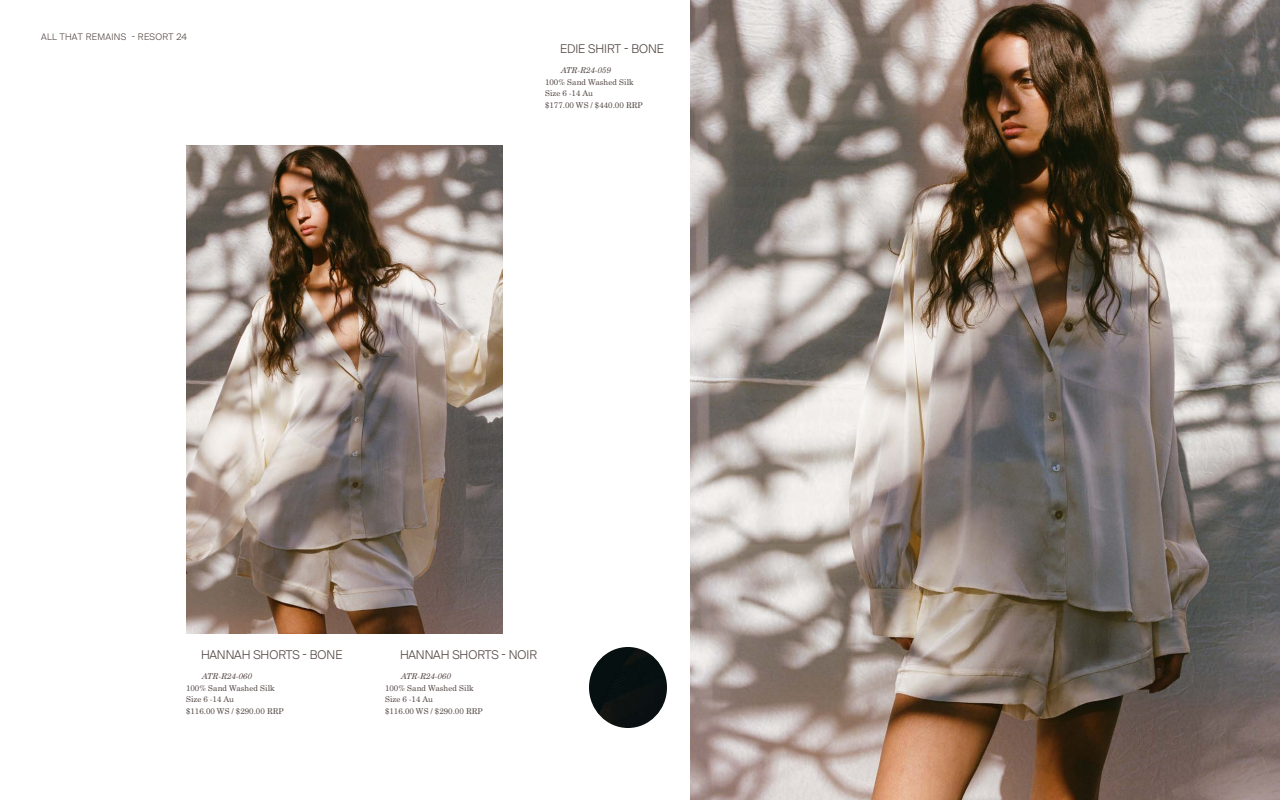
<style>
.page{position:relative;width:1280px;height:800px;background:#fff}
.page>*{position:absolute;margin:0;border:0;box-sizing:border-box;transform-origin:0 0}
.t1{font:300 12px "Suisse Intl";color:#524643}
.t2{font:300 9px "Suisse Intl";letter-spacing:.04em;color:#524643}
.t3{font:8px "Academico";color:#524643}
.t4{font:italic 8px "Academico";color:#524643}
</style>
<div class="page">
<img style="left:186px;top:146px;width:317px;height:488px">
<img style="left:690px;top:0;width:590px;height:800px">
<img style="left:589px;top:647px;width:78px;height:81px">
<p class="t2" style="left:41px;top:31px;width:148px">ALL THAT REMAINS - RESORT 24</p>
<p class="t1" style="left:560px;top:42px;width:105px">EDIE SHIRT - BONE</p>
<p class="t4" style="left:561px;top:64px;width:52px">ATR-R24-059</p>
<p class="t3" style="left:545px;top:75px;width:91px">100% Sand Washed Silk</p>
<p class="t3" style="left:545px;top:87px;width:50px">Size 6 -14 Au</p>
<p class="t3" style="left:545px;top:98px;width:99px">$177.00 WS / $440.00 RRP</p>
<p class="t1" style="left:201px;top:648px;width:143px">HANNAH SHORTS - BONE</p>
<p class="t4" style="left:202px;top:670px;width:52px">ATR-R24-060</p>
<p class="t3" style="left:186px;top:681px;width:91px">100% Sand Washed Silk</p>
<p class="t3" style="left:186px;top:693px;width:50px">Size 6 -14 Au</p>
<p class="t3" style="left:186px;top:704px;width:99px">$116.00 WS / $290.00 RRP</p>
<p class="t1" style="left:400px;top:648px;width:139px">HANNAH SHORTS - NOIR</p>
<p class="t4" style="left:401px;top:670px;width:52px">ATR-R24-060</p>
<p class="t3" style="left:385px;top:681px;width:91px">100% Sand Washed Silk</p>
<p class="t3" style="left:385px;top:693px;width:50px">Size 6 -14 Au</p>
<p class="t3" style="left:385px;top:704px;width:99px">$116.00 WS / $290.00 RRP</p>
</div>
